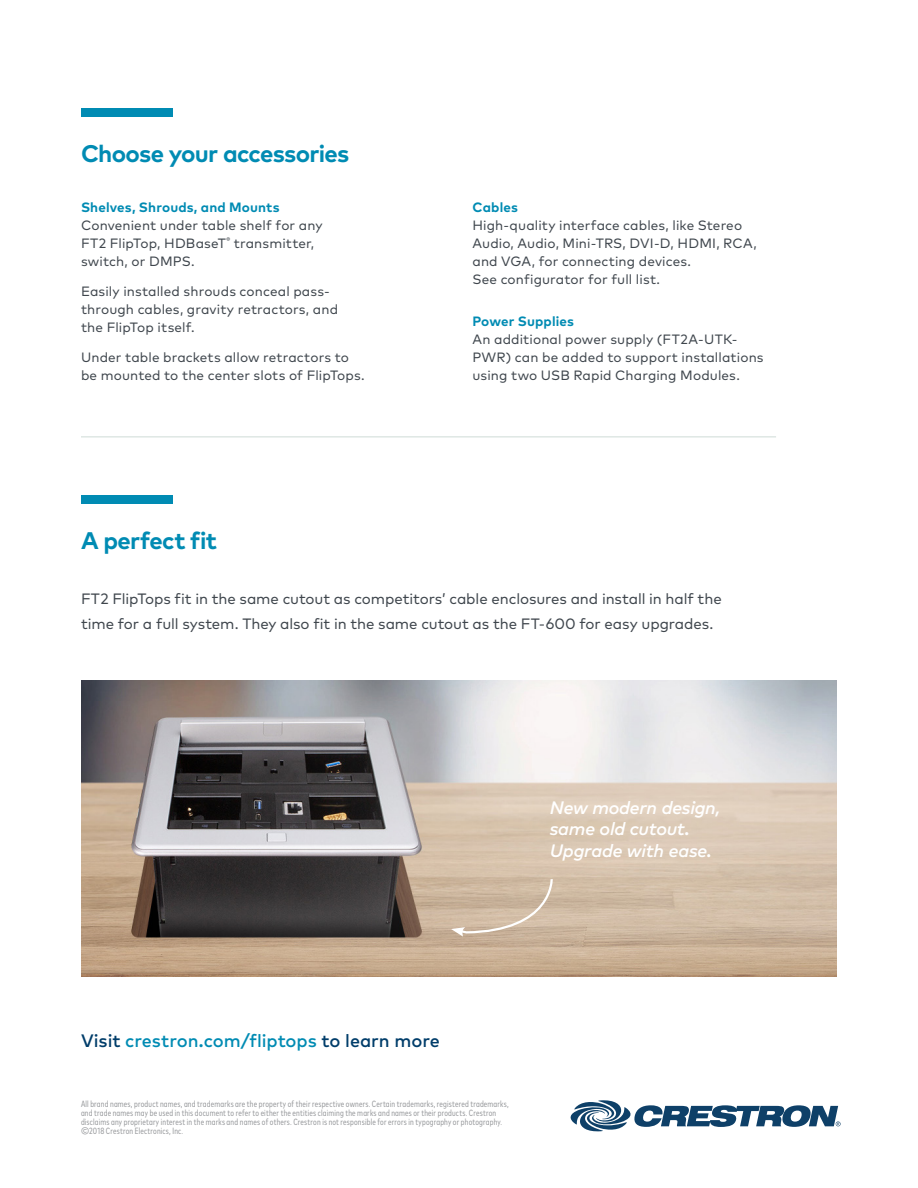
<style>
.page{position:relative;width:918px;height:1188px;background:#fff}
.page>*{position:absolute;margin:0;border:0;box-sizing:border-box;transform-origin:0 0}
.t1{font:700 24px "Mark Pro";letter-spacing:-.03em;color:#008bb3}
.Body_Copy{font:italic 500 18px/21.6px "Mark Pro";letter-spacing:-.015em;color:#fff}
.t2{font:500 18px "Mark Pro";letter-spacing:-.005em;color:#008bb3}
.Body_Copy-2{font:15px/25.5px "Mark Pro";letter-spacing:-.005em;color:#3f464d}
.Sub_Title{font:13.5px/18px "Mark Pro";letter-spacing:.01em;color:#3f464d}
.t3{font:condensed 9px/9px "Mark Pro";letter-spacing:.02em;color:#939598}
.s1{font-weight:700;color:#008bb3}
.s2{color:#003d6a}
</style>
<div class="page">
<hr style="left:81px;top:436px;width:695px;height:1px;background:#cedbd7">
<svg style="left:571px;top:1100px;width:270px;height:31px"></svg>
<div style="left:81px;top:108px;width:92px;height:9px;background:#008bb3"></div>
<div style="left:81px;top:495px;width:92px;height:9px;background:#008bb3"></div>
<img style="left:81px;top:681px;width:756px;height:295px">
<svg style="left:451px;top:877px;width:103px;height:60px;background:#cfbaa4"></svg>
<p class="t1" style="left:81px;top:135px;width:270px">Choose your accessories</p>
<p class="Sub_Title" style="left:81px;top:197px;width:243px"><span class="s1">Shelves, Shrouds, and Mounts<br></span>Convenient under table shelf for any<br>FT2 FlipTop, HDBaseT<sup>®</sup> transmitter, switch, or DMPS.</p>
<p class="Sub_Title" style="left:81px;top:281px;width:259px">Easily installed shrouds conceal pass&shy;through cables, gravity retractors, and the FlipTop itself.</p>
<p class="Sub_Title" style="left:81px;top:347px;width:285px">Under table brackets allow retractors to be mounted to the center slots of FlipTops.</p>
<p class="t1" style="left:81px;top:522px;width:137px">A perfect fit</p>
<p class="Sub_Title" style="left:472px;top:197px;width:286px"><span class="s1">Cables<br></span>High-quality interface cables, like Stereo<br>Audio, Audio, Mini-TRS, DVI-D, HDMI, RCA, and VGA, for connecting devices.<br>See configurator for full list.</p>
<p class="Sub_Title" style="left:472px;top:311px;width:293px"><span class="s1">Power Supplies<br></span>An additional power supply (FT2A-UTK-PWR) can be added to support installations using two USB Rapid Charging Modules.</p>
<p class="Body_Copy-2" style="left:81px;top:585px;width:642px">FT2 FlipTops fit in the same cutout as competitors’ cable enclosures and install in half the time for a full system. They also fit in the same cutout as the FT-600 for easy upgrades.</p>
<p class="Body_Copy" style="left:550px;top:795px;width:172px">New modern design, same old cutout.<br>Upgrade with ease.</p>
<p class="t2" style="left:81px;top:1027px;width:361px"><span class="s2">Visit</span> crestron.com/fliptops <span class="s2">to learn more</span></p>
<p class="t3" style="left:81px;top:1099px;width:429px">All brand names, product names, and trademarks are the property of their respective owners. Certain trademarks, registered trademarks, and trade names may be used in this document to refer to either the entities claiming the marks and names or their products. Crestron disclaims any proprietary interest in the marks and names of others. Crestron is not responsible for errors in typography or photography. ©2018 Crestron Electronics, Inc.</p>
</div>
